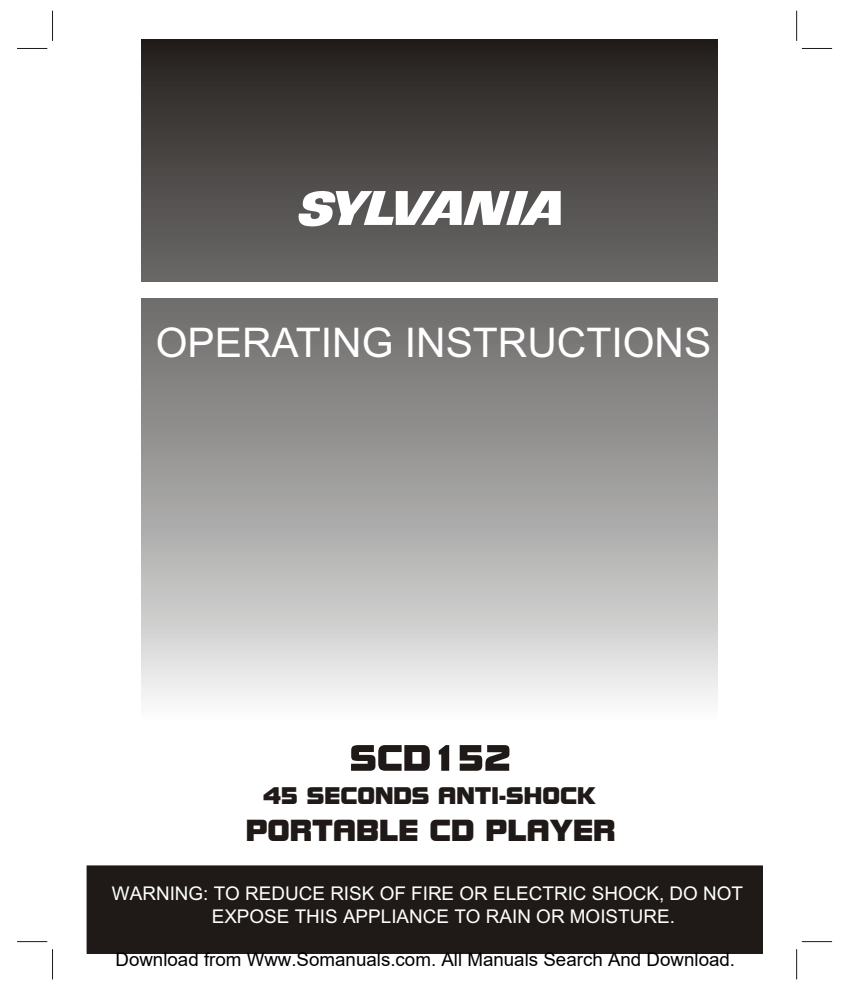
<style>
.page{position:relative;width:851px;height:995px;background:#fff}
.page>*{position:absolute;margin:0;border:0;box-sizing:border-box;transform-origin:0 0}
.t1{font:40.75px "Arial";color:#fff}
.t2{font:28.5px "Bolt Bd BT";color:#1f1a17}
.t3{font:22.5px "Bolt Bd BT";color:#1f1a17}
.t4{font:19px/22.8px "Arial";color:#fff}
.t5{font:18.75px "Arial";color:#000}
</style>
<div class="page">
<img style="left:142px;top:39px;width:576px;height:662px">
<hr style="left:796px;top:949px;width:1px;height:30px;background:#1f1a17">
<hr style="left:802px;top:941px;width:30px;height:1px;background:#1f1a17">
<hr style="left:796px;top:11px;width:1px;height:30px;background:#1f1a17">
<hr style="left:802px;top:48px;width:30px;height:1px;background:#1f1a17">
<hr style="left:52px;top:11px;width:1px;height:30px;background:#1f1a17">
<hr style="left:17px;top:48px;width:30px;height:1px;background:#1f1a17">
<hr style="left:52px;top:949px;width:1px;height:30px;background:#1f1a17">
<hr style="left:17px;top:941px;width:30px;height:1px;background:#1f1a17">
<div style="left:87px;top:865px;width:675px;height:88px;background:#1f1a17"></div>
<div style="left:87px;top:865px;width:676px;height:88px;border:1px solid #1f1a17"></div>
<div style="left:112px;top:281px;width:683px;height:16px;background:#fff"></div>
<svg style="left:351px;top:745px;width:158px;height:25px"></svg>
<svg style="left:298px;top:190px;width:263px;height:37px"></svg>
<h1 class="t1" style="left:156px;top:328px;width:557px">OPERATING INSTRUCTIONS</h1>
<p class="t3" style="left:263px;top:786px;width:334px">45 SECONDS ANTI-SHOCK</p>
<h2 class="t2" style="left:246px;top:819px;width:371px">PORTABLE CD PLAYER</h2>
<p class="t4" style="left:212px;top:883px;width:533px;text-indent:-100px">WARNING: TO REDUCE RISK OF FIRE OR ELECTRIC SHOCK, DO NOT<br>EXPOSE THIS APPLIANCE TO RAIN OR MOISTURE.</p>
<p class="t5" style="left:115px;top:948px;width:621px">Download from Www.Somanuals.com. All Manuals Search And Download.</p>
</div>
